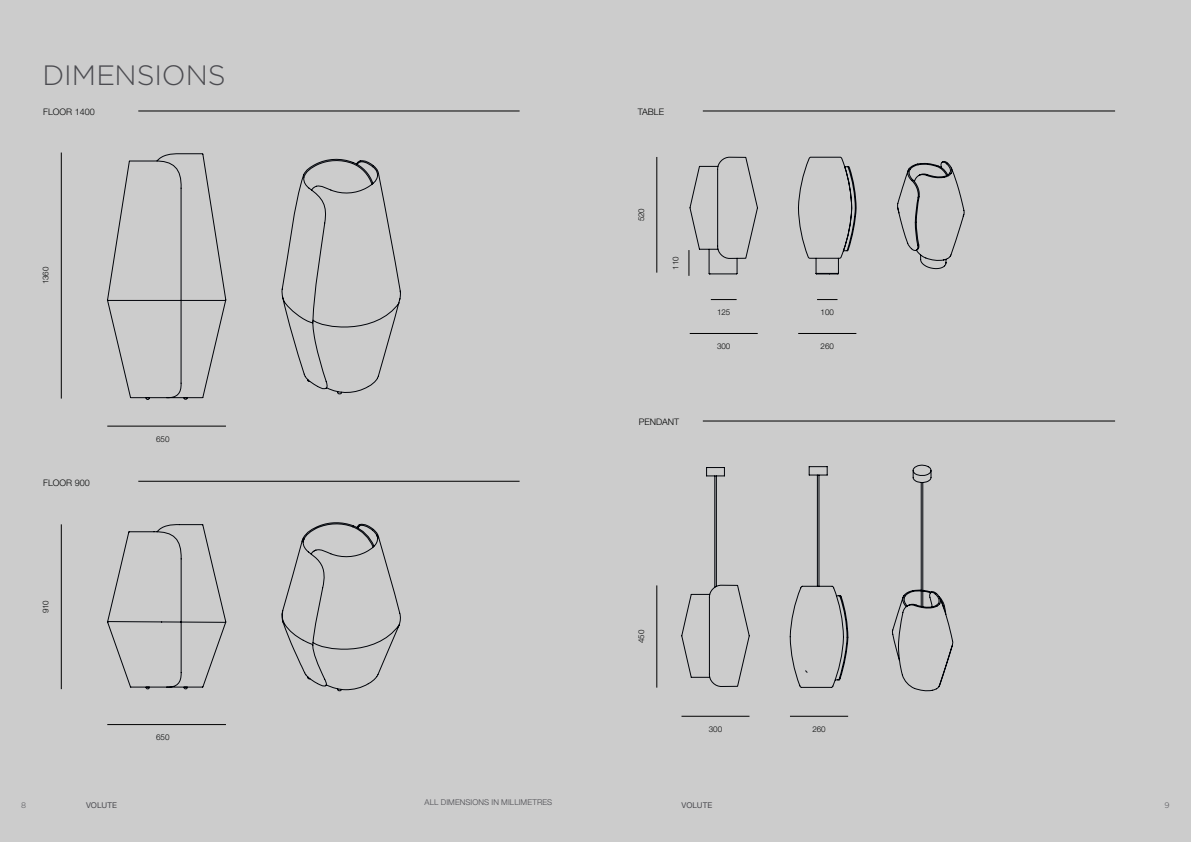
<style>
.page{position:relative;width:1191px;height:842px;background:#ccc}
.page>*{position:absolute;margin:0;border:0;box-sizing:border-box;transform-origin:0 0}
.H1_5{font:300 28px "Gotham";color:#4b4b50}
.t1{font:300 9px "Helvetica Neue LT Std";color:#040505}
.t2{font:300 8px "Helvetica Neue LT Std";color:#040505}
.Body2_LeftAlign{font:300 8px "Helvetica Neue LT Std";letter-spacing:.015em;color:#4b4b50}
.t3{font:8px "Helvetica Neue LT Std";letter-spacing:.015em;color:#4b4b50}
.t4{font:300 8px "Gotham";color:#4b4b50}
</style>
<div class="page">
<hr style="left:107px;top:426px;width:119px;height:1px;background:#000">
<svg style="left:711px;top:299px;width:25px;height:1px"></svg>
<svg style="left:817px;top:299px;width:20px;height:1px"></svg>
<hr style="left:689px;top:333px;width:68px;height:1px;background:#000">
<hr style="left:798px;top:333px;width:58px;height:1px;background:#000">
<hr style="left:681px;top:716px;width:68px;height:1px;background:#000">
<hr style="left:790px;top:716px;width:58px;height:1px;background:#000">
<hr style="left:107px;top:724px;width:119px;height:1px;background:#000">
<hr style="left:61px;top:153px;width:1px;height:246px;background:#000">
<hr style="left:656px;top:157px;width:1px;height:116px;background:#000">
<hr style="left:656px;top:585px;width:1px;height:103px;background:#000">
<hr style="left:61px;top:524px;width:1px;height:165px;background:#000">
<hr style="left:703px;top:111px;width:412px;height:1px;background:#000">
<hr style="left:138px;top:111px;width:381px;height:1px;background:#000">
<hr style="left:138px;top:481px;width:381px;height:1px;background:#000">
<hr style="left:703px;top:421px;width:412px;height:1px;background:#000">
<svg style="left:107px;top:153px;width:119px;height:247px"></svg>
<svg style="left:282px;top:158px;width:119px;height:236px"></svg>
<svg style="left:107px;top:524px;width:119px;height:165px"></svg>
<svg style="left:282px;top:522px;width:119px;height:169px"></svg>
<svg style="left:689px;top:157px;width:69px;height:119px"></svg>
<svg style="left:798px;top:157px;width:58px;height:117px"></svg>
<svg style="left:897px;top:161px;width:67px;height:108px"></svg>
<svg style="left:681px;top:467px;width:68px;height:220px"></svg>
<svg style="left:790px;top:466px;width:58px;height:222px"></svg>
<svg style="left:892px;top:465px;width:61px;height:226px"></svg>
<p class="H1_5" style="left:43px;top:57px;width:185px">DIMENSIONS</p>
<p class="t1" style="left:43px;top:107px;width:53px">FLOOR 1400</p>
<p class="t1" style="left:638px;top:107px;width:28px">TABLE</p>
<p class="t2" style="left:41px;top:284px;width:19px;rotate:-90deg">1360</p>
<p class="t1" style="left:43px;top:477px;width:48px">FLOOR 900</p>
<p class="t2" style="left:41px;top:613px;width:15px;rotate:-90deg">910</p>
<p class="t2" style="left:156px;top:434px;width:15px">650</p>
<p class="t2" style="left:156px;top:732px;width:15px">650</p>
<p class="t2" style="left:636px;top:221px;width:15px;rotate:-90deg">520</p>
<p class="t2" style="left:671px;top:270px;width:15px;rotate:-90deg">110</p>
<p class="t1" style="left:639px;top:417px;width:42px">PENDANT</p>
<p class="t2" style="left:717px;top:307px;width:15px">125</p>
<p class="t2" style="left:820px;top:307px;width:15px">100</p>
<p class="t2" style="left:717px;top:341px;width:15px">300</p>
<p class="t2" style="left:820px;top:341px;width:15px">260</p>
<p class="t2" style="left:636px;top:643px;width:15px;rotate:-90deg">450</p>
<p class="t2" style="left:709px;top:724px;width:15px">300</p>
<p class="t2" style="left:812px;top:724px;width:15px">260</p>
<p class="Body2_LeftAlign" style="left:425px;top:797px;width:129px">ALL DIMENSIONS IN MILLIMETRES</p>
<p class="t4" style="left:21px;top:800px;width:7px">8</p>
<p class="t3" style="left:86px;top:800px;width:32px">VOLUTE</p>
<p class="t3" style="left:681px;top:800px;width:32px">VOLUTE</p>
<p class="t4" style="left:1164px;top:800px;width:7px">9</p>
</div>
